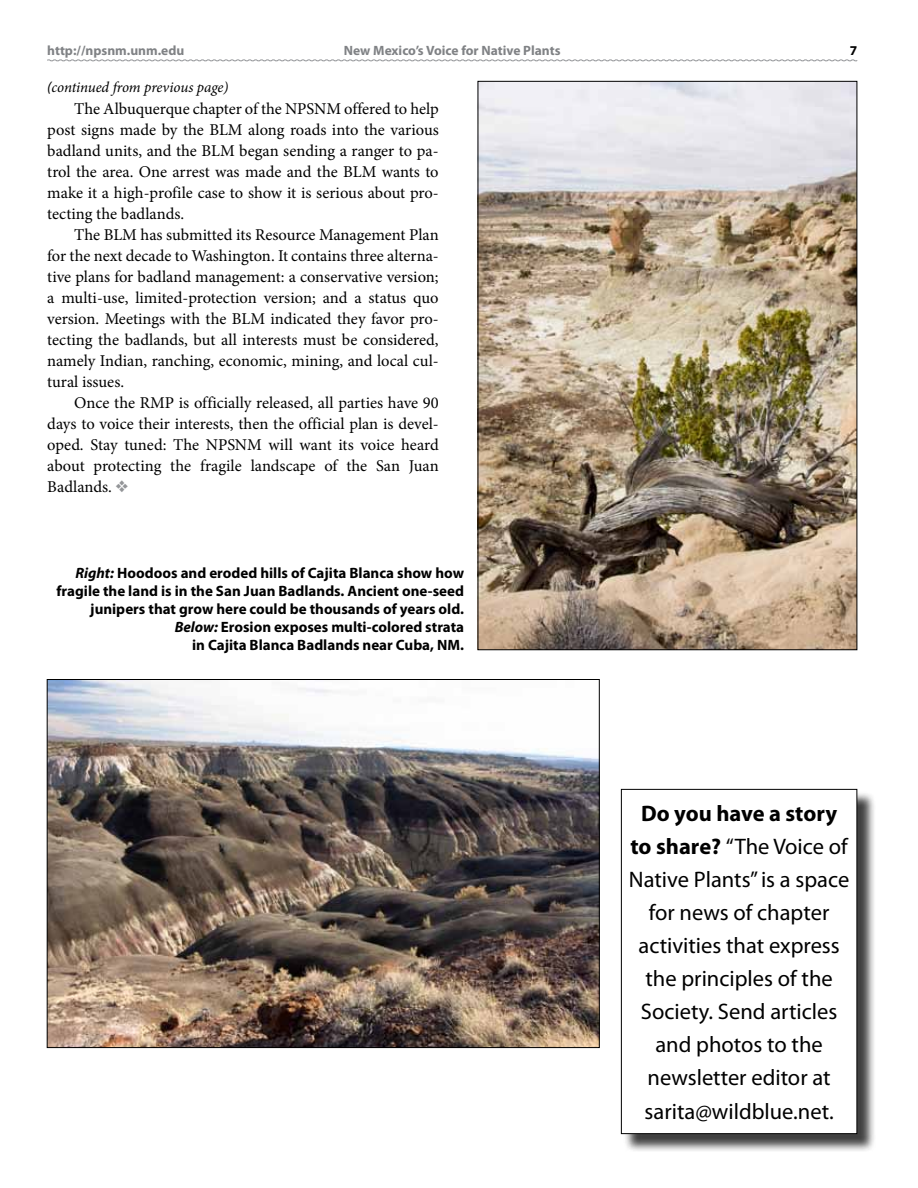
<style>
.page{position:relative;width:918px;height:1188px;background:#fff}
.page>*{position:absolute;margin:0;border:0;box-sizing:border-box;transform-origin:0 0}
.t1{font:22.5px/33px "Myriad Pro";color:#000;text-align:center}
.t2{font:16.5px/21px "Minion Pro";color:#000;text-align:justify}
.t3{font:700 15px/18px "Myriad Pro";color:#000;text-align:right}
.t4{font:italic 15px "Minion Pro";letter-spacing:-.01em;color:#000}
.t5{font:700 13.5px "Myriad Pro";color:#808285}
.t6{font:700 13.5px "Myriad Pro";color:#000}
.s1{font-family:"Myriad Pro"}
.s2{color:#939598}
.s3{font-style:italic}
.s4{font-weight:700}
</style>
<div class="page">
<svg style="left:47px;top:59px;width:811px;height:3px"></svg>
<img style="left:480px;top:83px;width:375px;height:565px">
<img style="left:49px;top:681px;width:549px;height:365px">
<div style="left:623px;top:791px;width:253px;height:362px;background:#000;opacity:.75"></div>
<div style="left:621px;top:789px;width:236px;height:345px;background:#fff"></div>
<div style="left:621px;top:789px;width:236px;height:345px;border:1px solid #000"></div>
<p class="t5" style="left:47px;top:42px;width:139px">http://npsnm.unm.edu</p>
<p class="t5" style="left:344px;top:42px;width:218px">New Mexico’s Voice for Native Plants</p>
<p class="t6" style="left:850px;top:42px;width:9px">7</p>
<p class="t4" style="left:47px;top:77px;width:183px"><span class="s1">(</span>continued from previous page)</p>
<p class="t2" style="left:47px;top:98px;width:393px;text-indent:27px">The Albuquerque chapter of the NPSNM offered to help post signs made by the BLM along roads into the various badland units, and the BLM began sending a ranger to pa&shy;trol the area. One arrest was made and the BLM wants to make it a high-profile case to show it is serious about pro&shy;tecting the badlands.</p>
<p class="t2" style="left:47px;top:224px;width:393px;text-indent:27px">The BLM has submitted its Resource Management Plan for the next decade to Washington. It contains three alterna&shy;tive plans for badland management: a conservative version; a multi-use, limited-protection version; and a status quo version. Meetings with the BLM indicated they favor pro&shy;tecting the badlands, but all interests must be considered, namely Indian, ranching, economic, mining, and local cul&shy;tural issues.</p>
<p class="t2" style="left:47px;top:392px;width:393px;text-indent:27px">Once the RMP is officially released, all parties have 90 days to voice their interests, then the official plan is devel&shy;oped. Stay tuned: The NPSNM will want its voice heard about protecting the fragile landscape of the San Juan Badlands. <span class="s2">❖</span></p>
<p class="t3" style="left:57px;top:564px;width:409px"><span class="s3">Right:</span> Hoodoos and eroded hills of Cajita Blanca show how fragile the land is in the San Juan Badlands. Ancient one-seed junipers that grow here could be thousands of years old.<br><span class="s3">Below:</span> Erosion exposes multi-colored strata<br>in Cajita Blanca Badlands near Cuba, NM.</p>
<h1 class="t1" style="left:629px;top:797px;width:222px"><span class="s4">Do you have a story to share?</span> “The Voice of<br>Native Plants” is a space for news of chapter activities that express the principles of the<br>Society. Send articles and photos to the newsletter editor at sarita@wildblue.net.</h1>
</div>
